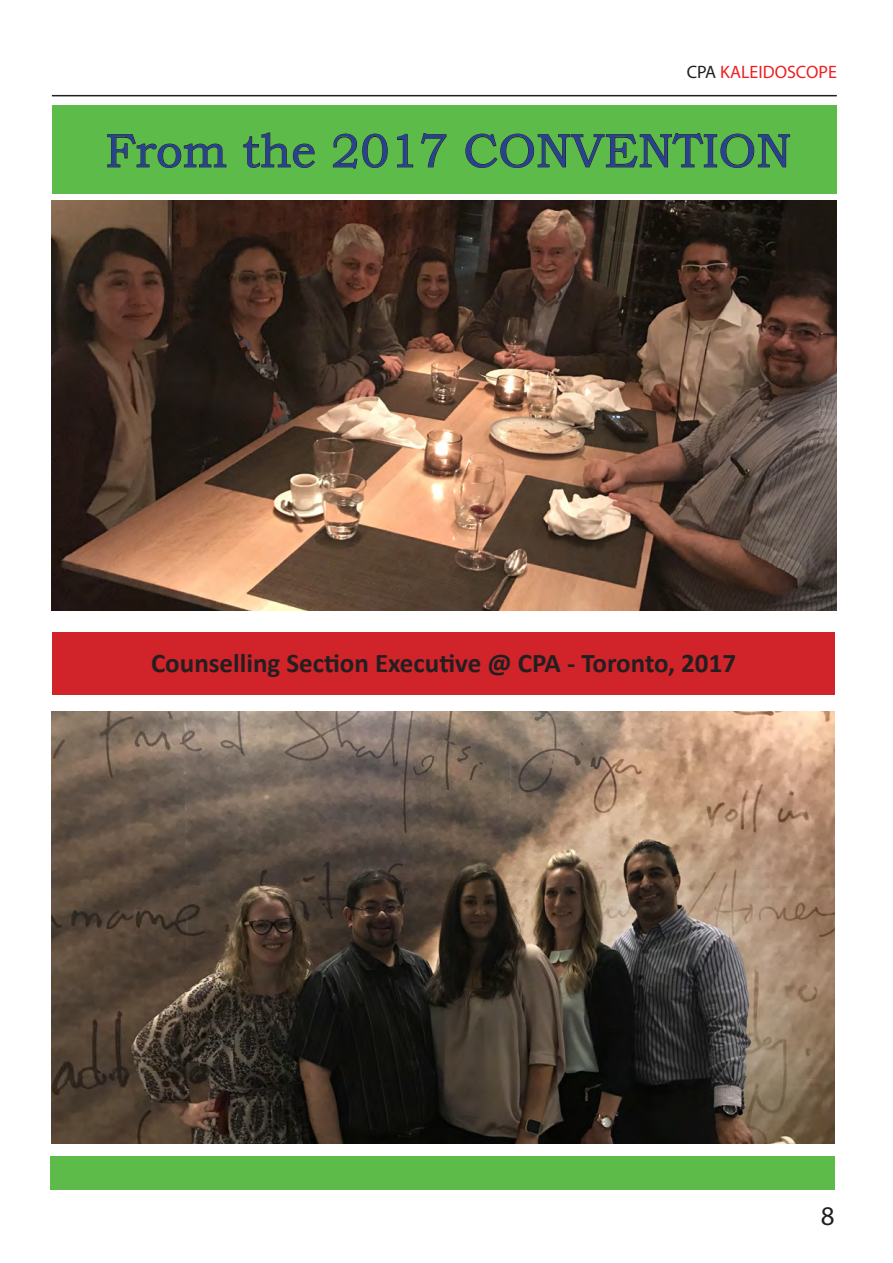
<style>
.page{position:relative;width:893px;height:1263px;background:#fff}
.page>*{position:absolute;margin:0;border:0;box-sizing:border-box;transform-origin:0 0}
.t1{font:47.25px "Bookman Old Style";color:#294290}
.t2{font:700 27px "Calibri";color:#231f20}
.t3{font:27px "Myriad Pro";color:#231f20}
.t4{font:18px "Myriad Pro";color:#ee2123}
.s1{color:#231f20}
</style>
<div class="page">
<hr style="left:52px;top:95px;width:785px;height:1px;background:#231f20">
<div style="left:52px;top:632px;width:783px;height:63px;background:#d1232a"></div>
<div style="left:52px;top:105px;width:785px;height:88px;background:#5dbb4a"></div>
<svg style="left:107px;top:134px;width:120px;height:34px"></svg>
<svg style="left:243px;top:132px;width:72px;height:36px"></svg>
<svg style="left:333px;top:133px;width:55px;height:36px"></svg>
<svg style="left:397px;top:134px;width:16px;height:34px"></svg>
<svg style="left:421px;top:133px;width:26px;height:35px"></svg>
<svg style="left:465px;top:133px;width:325px;height:35px"></svg>
<img style="left:52px;top:712px;width:783px;height:432px">
<img style="left:52px;top:200px;width:785px;height:410px">
<div style="left:50px;top:1156px;width:785px;height:33px;background:#5dbb4a"></div>
<p class="t4" style="left:687px;top:61px;width:152px"><span class="s1">CPA</span> KALEIDOSCOPE</p>
<p class="t1" style="left:105px;top:120px;width:688px">From the 2017 CONVENTION</p>
<p class="t2" style="left:151px;top:646px;width:586px">Counselling Section Executive @ CPA - Toronto, 2017</p>
<p class="t3" style="left:821px;top:1199px;width:15px">8</p>
</div>
